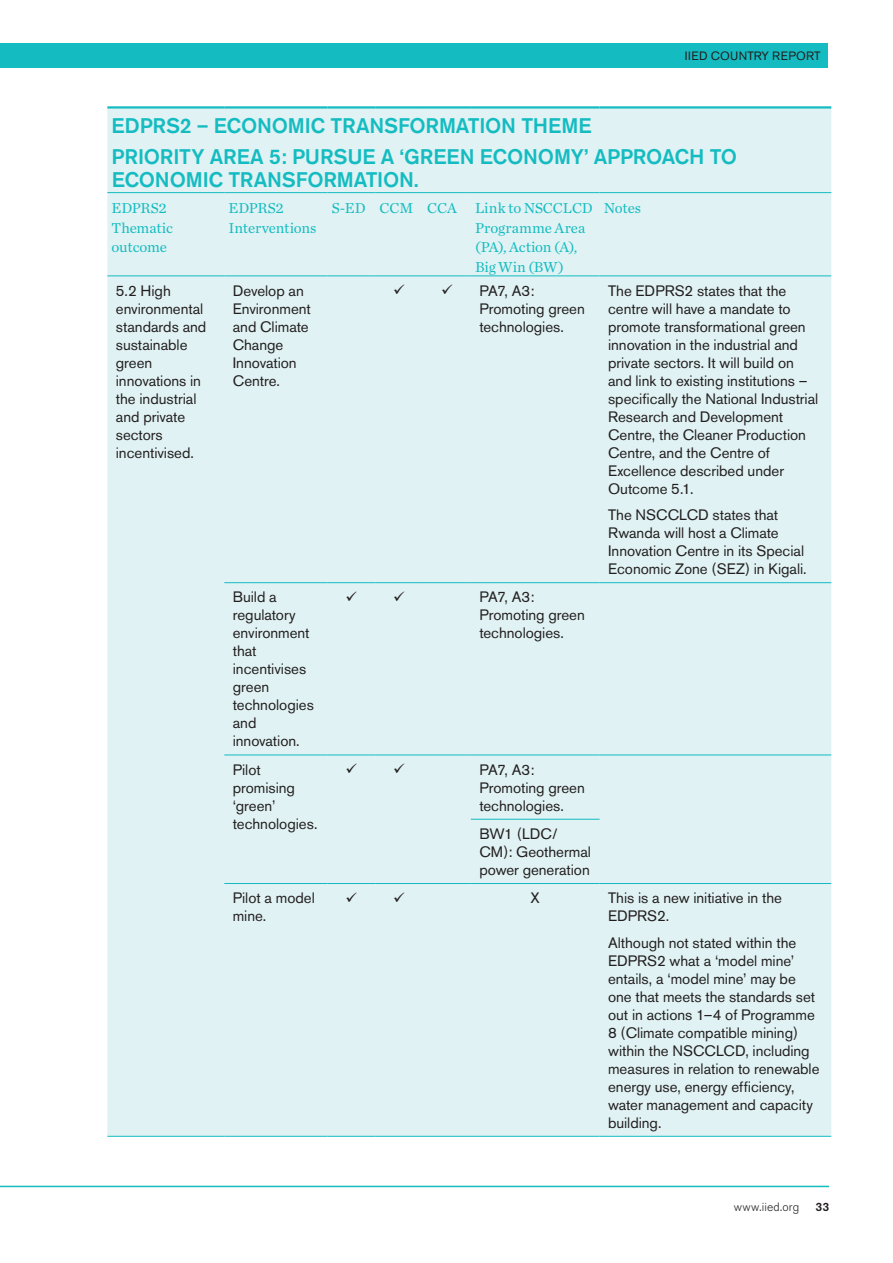
<style>
.page{position:relative;width:893px;height:1263px;background:#fff}
.page>*{position:absolute;margin:0;border:0;box-sizing:border-box;transform-origin:0 0}
.t1{font:500 21px/31.5px "Akzidenz Grotesk BE";letter-spacing:-.005em;color:#14bcc1}
.t2{font:15px/18px "Akzidenz Grotesk BE";color:#231f20}
.t3{font:15px/19.5px "Chronicle Text G1";letter-spacing:-.005em;color:#14bcc1}
.t4{font:12px "Akzidenz Grotesk BE";letter-spacing:.02em;color:#231f20}
.t5{font:300 12px "Akzidenz Grotesk BE";letter-spacing:.015em;color:#231f20}
.t6{font:500 12px "Akzidenz Grotesk BE";color:#231f20}
</style>
<div class="page">
<div style="left:0;top:43px;width:828px;height:24px;background:#14bcc1"></div>
<hr style="left:0;top:1186px;width:829px;height:1px;background:#14bcc1">
<div style="left:107px;top:109px;width:724px;height:1027px;background:#e0f2f3"></div>
<hr style="left:224px;top:582px;width:103px;height:1px;background:#14bcc1">
<hr style="left:327px;top:582px;width:48px;height:1px;background:#14bcc1">
<hr style="left:375px;top:582px;width:48px;height:1px;background:#14bcc1">
<hr style="left:423px;top:582px;width:48px;height:1px;background:#14bcc1">
<hr style="left:471px;top:582px;width:129px;height:1px;background:#14bcc1">
<hr style="left:600px;top:582px;width:231px;height:1px;background:#14bcc1">
<hr style="left:224px;top:755px;width:103px;height:1px;background:#14bcc1">
<hr style="left:327px;top:755px;width:48px;height:1px;background:#14bcc1">
<hr style="left:375px;top:755px;width:48px;height:1px;background:#14bcc1">
<hr style="left:423px;top:755px;width:48px;height:1px;background:#14bcc1">
<hr style="left:471px;top:755px;width:129px;height:1px;background:#14bcc1">
<hr style="left:600px;top:755px;width:231px;height:1px;background:#14bcc1">
<hr style="left:471px;top:819px;width:129px;height:1px;background:#14bcc1">
<hr style="left:224px;top:883px;width:103px;height:1px;background:#14bcc1">
<hr style="left:327px;top:883px;width:48px;height:1px;background:#14bcc1">
<hr style="left:375px;top:883px;width:48px;height:1px;background:#14bcc1">
<hr style="left:423px;top:883px;width:48px;height:1px;background:#14bcc1">
<hr style="left:471px;top:883px;width:129px;height:1px;background:#14bcc1">
<hr style="left:600px;top:883px;width:231px;height:1px;background:#14bcc1">
<hr style="left:107px;top:1136px;width:117px;height:1px;background:#14bcc1">
<hr style="left:224px;top:1136px;width:103px;height:1px;background:#14bcc1">
<hr style="left:327px;top:1136px;width:48px;height:1px;background:#14bcc1">
<hr style="left:375px;top:1136px;width:48px;height:1px;background:#14bcc1">
<hr style="left:423px;top:1136px;width:48px;height:1px;background:#14bcc1">
<hr style="left:471px;top:1136px;width:129px;height:1px;background:#14bcc1">
<hr style="left:600px;top:1136px;width:231px;height:1px;background:#14bcc1">
<hr style="left:107px;top:106px;width:117px;height:3px;background:#14bcc1">
<hr style="left:224px;top:106px;width:103px;height:3px;background:#14bcc1">
<hr style="left:327px;top:106px;width:48px;height:3px;background:#14bcc1">
<hr style="left:375px;top:106px;width:48px;height:3px;background:#14bcc1">
<hr style="left:423px;top:106px;width:48px;height:3px;background:#14bcc1">
<hr style="left:471px;top:106px;width:129px;height:3px;background:#14bcc1">
<hr style="left:600px;top:106px;width:231px;height:3px;background:#14bcc1">
<hr style="left:107px;top:192px;width:117px;height:1px;background:#14bcc1">
<hr style="left:224px;top:192px;width:103px;height:1px;background:#14bcc1">
<hr style="left:327px;top:192px;width:48px;height:1px;background:#14bcc1">
<hr style="left:375px;top:192px;width:48px;height:1px;background:#14bcc1">
<hr style="left:423px;top:192px;width:48px;height:1px;background:#14bcc1">
<hr style="left:471px;top:192px;width:129px;height:1px;background:#14bcc1">
<hr style="left:600px;top:192px;width:231px;height:1px;background:#14bcc1">
<hr style="left:107px;top:275px;width:117px;height:1px;background:#14bcc1">
<hr style="left:224px;top:275px;width:103px;height:1px;background:#14bcc1">
<hr style="left:327px;top:275px;width:48px;height:1px;background:#14bcc1">
<hr style="left:375px;top:275px;width:48px;height:1px;background:#14bcc1">
<hr style="left:423px;top:275px;width:48px;height:1px;background:#14bcc1">
<hr style="left:471px;top:275px;width:129px;height:1px;background:#14bcc1">
<hr style="left:600px;top:275px;width:231px;height:1px;background:#14bcc1">
<svg style="left:394px;top:284px;width:10px;height:10px"></svg>
<svg style="left:346px;top:591px;width:58px;height:10px"></svg>
<svg style="left:346px;top:763px;width:58px;height:10px"></svg>
<svg style="left:346px;top:892px;width:58px;height:10px"></svg>
<p class="t4" style="left:685px;top:48px;width:137px">IIED COUNTRY REPORT</p>
<h1 class="t1" style="left:112px;top:109px;width:118px">EDPRS2 – ECONOM</h1>
<h1 class="t1" style="left:112px;top:109px;width:497px;text-indent:193px">IC TRANSFORMATION THEME<br>PRIORITY AREA 5: PURSUE A ‘GREEN ECONOMY’ APPR</h1>
<h1 class="t1" style="left:646px;top:141px;width:92px">OACH TO</h1>
<h1 class="t1" style="left:112px;top:163px;width:309px">ECONOMIC TRANSFORMATION.</h1>
<p class="t3" style="left:112px;top:198px;width:63px">EDPRS2<br>Thematic outcome</p>
<p class="t3" style="left:229px;top:198px;width:89px">EDPRS2<br>Interventions</p>
<p class="t3" style="left:475px;top:198px;width:119px;text-indent:-143px">S-ED CCM CCA Link to NSCCLCD<br>Programme Area (PA), Action (A),<br>Big Win (BW)</p>
<p class="t3" style="left:604px;top:198px;width:39px">Notes</p>
<p class="t2" style="left:116px;top:281px;width:92px">5.2 High environmental standards and sustainable green innovations in the industrial and private sectors incentivised.</p>
<p class="t2" style="left:233px;top:281px;width:80px">Develop an<br>Environment and Climate<br>Change<br>Innovation<br>Centre.</p>
<p class="t2" style="left:479px;top:281px;width:107px;text-indent:-38px">✓ PA7, A3:<br>Promoting green technologies.</p>
<p class="t2" style="left:608px;top:281px;width:212px">The EDPRS2 states that the centre will have a mandate to promote transformational green innovation in the industrial and private sectors. It will build on and link to existing institutions – specifically the National Industrial<br>Research and Development<br>Centre, the Cleaner Production<br>Centre, and the Centre of<br>Excellence described under<br>Outcome 5.1.</p>
<p class="t2" style="left:608px;top:506px;width:200px">The NSCCLCD states that<br>Rwanda will host a Climate<br>Innovation Centre in its Special<br>Economic Zone (SEZ) in Kigali.</p>
<p class="t2" style="left:233px;top:588px;width:83px">Build a regulatory environment that incentivises green technologies and innovation.</p>
<p class="t2" style="left:479px;top:588px;width:107px">PA7, A3:<br>Promoting green technologies.</p>
<p class="t2" style="left:233px;top:760px;width:86px">Pilot promising ‘green’ technologies.</p>
<p class="t2" style="left:479px;top:760px;width:107px">PA7, A3:<br>Promoting green technologies.</p>
<p class="t2" style="left:479px;top:825px;width:113px">BW1 (LDC/<br>CM): Geothermal power generation</p>
<p class="t2" style="left:233px;top:889px;width:83px">Pilot a model mine.</p>
<p class="t2" style="left:530px;top:889px;width:11px">X</p>
<p class="t2" style="left:608px;top:889px;width:175px">This is a new initiative in the<br>EDPRS2.</p>
<p class="t2" style="left:608px;top:933px;width:213px">Although not stated within the<br>EDPRS2 what a ‘model mine’ entails, a ‘model mine’ may be one that meets the standards set out in actions 1–4 of Programme<br>8 (Climate compatible mining) within the NSCCLCD, including measures in relation to renewable energy use, energy efficiency, water management and capacity building.</p>
<p class="t5" style="left:734px;top:1200px;width:67px">www.iied.org</p>
<p class="t6" style="left:815px;top:1199px;width:15px">33</p>
</div>
